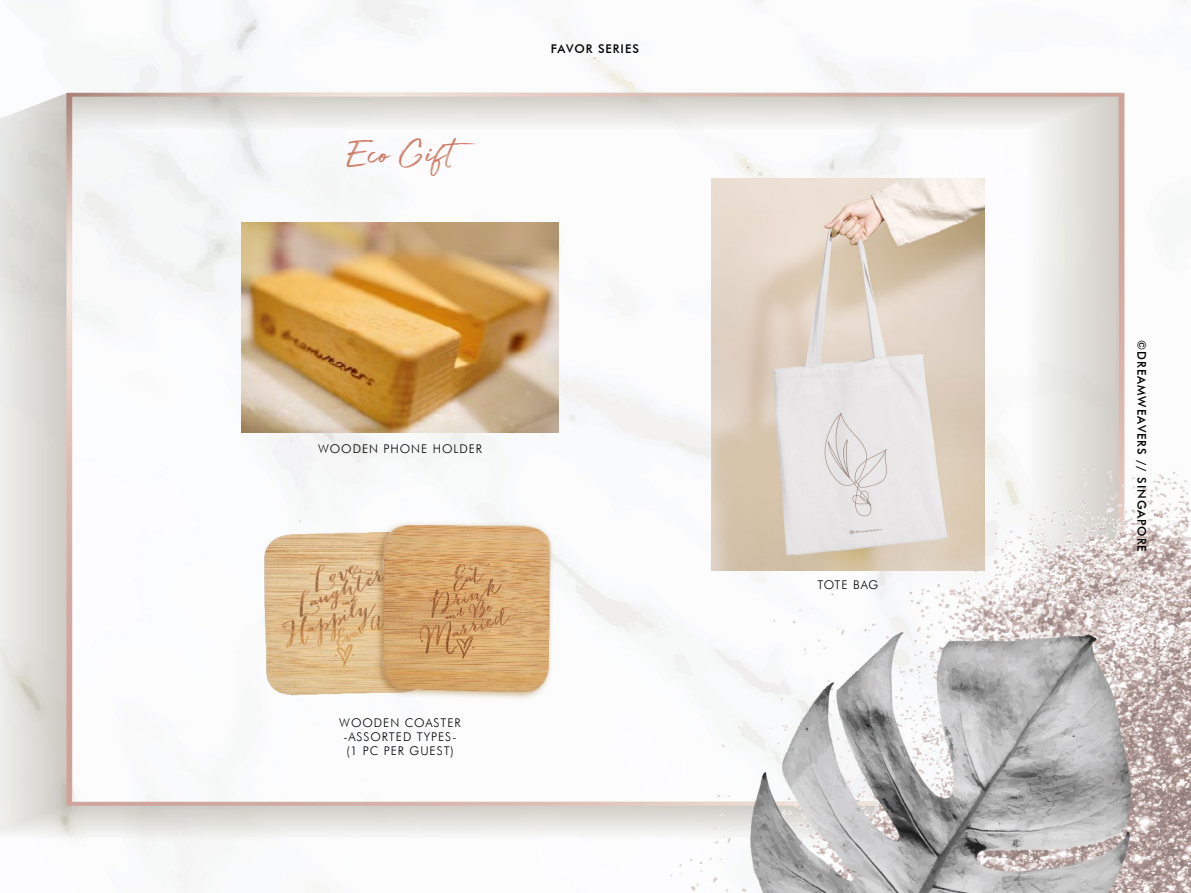
<style>
.page{position:relative;width:1191px;height:893px;background:#fff}
.page>*{position:absolute;margin:0;border:0;box-sizing:border-box;transform-origin:0 0}
.t1{font:37.5px "Julietta Messie Demo";color:#cc7a65}
.t2{font:300 12px/14.4px "Futura BT";letter-spacing:.08em;color:#000101;text-align:center}
.t3{font:500 12px "Futura BT";letter-spacing:.08em;color:#000101}
</style>
<div class="page">
<img style="left:1px;top:0;width:1190px;height:893px">
<img style="left:0;top:0;width:1px;height:893px">
<img style="left:241px;top:223px;width:318px;height:209px">
<img style="left:213px;top:498px;width:347px;height:227px">
<img style="left:711px;top:179px;width:273px;height:391px">
<h1 class="t1" style="left:347px;top:127px;width:137px">Eco Gift</h1>
<p class="t3" style="left:551px;top:41px;width:90px">FAVOR SERIES</p>
<p class="t2" style="left:318px;top:441px;width:166px">WOODEN PHONE HOLDER</p>
<p class="t2" style="left:339px;top:715px;width:123px">WOODEN COASTER -ASSORTED TYPES-(1 PC PER GUEST)</p>
<p class="t2" style="left:817px;top:577px;width:62px">TOTE BAG</p>
<p class="t3" style="left:1149px;top:340px;width:213px;rotate:90deg">©DREAMWEAVERS // SINGAPORE</p>
</div>
